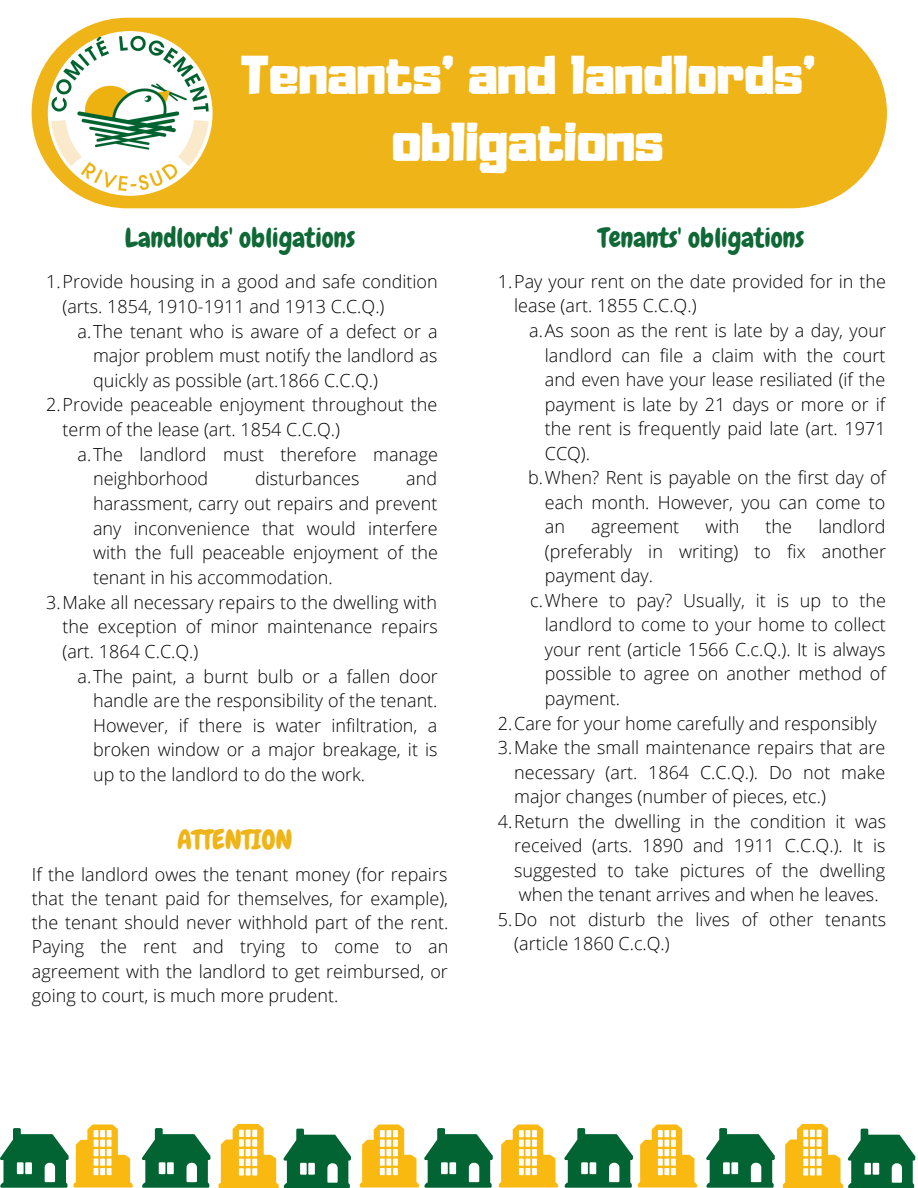
<style>
.page{position:relative;width:918px;height:1188px;background:#fff}
.page>*{position:absolute;margin:0;border:0;box-sizing:border-box;transform-origin:0 0}
.t1{font:48px/66.9px "Adumu";color:#fff;text-align:center}
.t2{font:27px "Chewy";color:#0f6836}
.t3{font:27px "Chewy";color:#efb418}
.t4{font:300 18px/24.2px "Open Sans";color:#000}
</style>
<div class="page">
<div style="left:32px;top:18px;width:855px;height:190px;background:#efb418"></div>
<img style="left:48px;top:31px;width:165px;height:165px">
<svg style="left:0;top:1124px;width:133px;height:64px"></svg>
<svg style="left:142px;top:1128px;width:68px;height:60px"></svg>
<svg style="left:218px;top:1124px;width:133px;height:64px"></svg>
<svg style="left:360px;top:1124px;width:133px;height:64px"></svg>
<svg style="left:499px;top:1124px;width:59px;height:63px"></svg>
<svg style="left:564px;top:1124px;width:133px;height:64px"></svg>
<svg style="left:706px;top:1128px;width:69px;height:60px"></svg>
<svg style="left:783px;top:1124px;width:132px;height:64px"></svg>
<h1 class="t1" style="left:241px;top:46px;width:576px">Tenants' and landlords' obligations</h1>
<h2 class="t2" style="left:125px;top:221px;width:232px">Landlords' obligations</h2>
<p class="t4" style="left:62px;top:269px;width:377px;line-height:24.6px;text-indent:-16px">1.Provide housing in a good and safe condition (arts. 1854, 1910-1911 and 1913 C.C.Q.)</p>
<p class="t4" style="left:78px;top:318px;width:362px">a.The tenant who is aware of a defect or a</p>
<p class="t4" style="left:93px;top:343px;width:346px">major problem must notify the landlord as</p>
<p class="t4" style="left:93px;top:368px;width:286px">quickly as possible (art.1866 C.C.Q.)</p>
<p class="t4" style="left:46px;top:392px;width:393px">2.Provide peaceable enjoyment throughout the</p>
<p class="t4" style="left:62px;top:417px;width:279px">term of the lease (art. 1854 C.C.Q.)</p>
<p class="t4" style="left:78px;top:442px;width:362px">a.The landlord must therefore manage</p>
<p class="t4" style="left:93px;top:466px;width:117px">neighborhood</p>
<p class="t4" style="left:255px;top:466px;width:106px">disturbances</p>
<p class="t4" style="left:406px;top:466px;width:32px">and</p>
<p class="t4" style="left:93px;top:491px;width:346px">harassment, carry out repairs and prevent</p>
<p class="t4" style="left:93px;top:516px;width:346px">any inconvenience that would interfere</p>
<p class="t4" style="left:93px;top:540px;width:346px">with the full peaceable enjoyment of the</p>
<p class="t4" style="left:93px;top:565px;width:241px">tenant in his accommodation.</p>
<p class="t4" style="left:46px;top:590px;width:392px">3.Make all necessary repairs to the dwelling with</p>
<p class="t4" style="left:62px;top:614px;width:377px">the exception of minor maintenance repairs</p>
<p class="t4" style="left:62px;top:639px;width:137px">(art. 1864 C.C.Q.)</p>
<p class="t4" style="left:78px;top:663px;width:362px">a.The paint, a burnt bulb or a fallen door</p>
<p class="t4" style="left:93px;top:688px;width:346px">handle are the responsibility of the tenant.</p>
<p class="t4" style="left:93px;top:713px;width:346px">However, if there is water infiltration, a</p>
<p class="t4" style="left:93px;top:737px;width:346px">broken window or a major breakage, it is</p>
<p class="t4" style="left:93px;top:762px;width:274px">up to the landlord to do the work.</p>
<h2 class="t3" style="left:177px;top:822px;width:117px">ATTENTION</h2>
<p class="t4" style="left:32px;top:862px;width:418px;text-align:justify">If the landlord owes the tenant money (for repairs that the tenant paid for themselves, for example), the tenant should never withhold part of the rent.<br>Paying the rent and trying to come to an agreement with the landlord to get reimbursed, or going to court, is much more prudent.</p>
<h2 class="t2" style="left:599px;top:221px;width:207px">Tenants' obligations</h2>
<p class="t4" style="left:514px;top:269px;width:373px;line-height:24.6px;text-indent:-16px">1.Pay your rent on the date provided for in the lease (art. 1855 C.C.Q.)</p>
<p class="t4" style="left:529px;top:318px;width:358px">a.As soon as the rent is late by a day, your</p>
<p class="t4" style="left:545px;top:342px;width:342px">landlord can file a claim with the court</p>
<p class="t4" style="left:545px;top:367px;width:342px">and even have your lease resiliated (if the</p>
<p class="t4" style="left:545px;top:392px;width:342px">payment is late by 21 days or more or if</p>
<p class="t4" style="left:545px;top:416px;width:342px">the rent is frequently paid late (art. 1971</p>
<p class="t4" style="left:545px;top:441px;width:47px">CCQ).</p>
<p class="t4" style="left:528px;top:465px;width:359px">b.When? Rent is payable on the first day of</p>
<p class="t4" style="left:545px;top:490px;width:342px">each month. However, you can come to</p>
<p class="t4" style="left:545px;top:514px;width:22px">an</p>
<p class="t4" style="left:591px;top:514px;width:90px">agreement</p>
<p class="t4" style="left:706px;top:514px;width:35px">with</p>
<p class="t4" style="left:766px;top:514px;width:28px">the</p>
<p class="t4" style="left:818px;top:514px;width:69px">landlord</p>
<p class="t4" style="left:545px;top:539px;width:343px">(preferably in writing) to fix another</p>
<p class="t4" style="left:545px;top:563px;width:110px">payment day.</p>
<p class="t4" style="left:530px;top:588px;width:357px">c.Where to pay? Usually, it is up to the</p>
<p class="t4" style="left:545px;top:612px;width:343px">landlord to come to your home to collect</p>
<p class="t4" style="left:545px;top:637px;width:342px">your rent (article 1566 C.c.Q.). It is always</p>
<p class="t4" style="left:545px;top:661px;width:343px">possible to agree on another method of</p>
<p class="t4" style="left:545px;top:686px;width:77px">payment.</p>
<p class="t4" style="left:498px;top:710px;width:380px">2.Care for your home carefully and responsibly</p>
<p class="t4" style="left:498px;top:735px;width:389px">3.Make the small maintenance repairs that are</p>
<p class="t4" style="left:514px;top:760px;width:373px">necessary (art. 1864 C.C.Q.). Do not make</p>
<p class="t4" style="left:514px;top:784px;width:313px">major changes (number of pieces, etc.)</p>
<p class="t4" style="left:498px;top:809px;width:390px">4.Return the dwelling in the condition it was</p>
<p class="t4" style="left:514px;top:833px;width:373px">received (arts. 1890 and 1911 C.C.Q.). It is</p>
<p class="t4" style="left:514px;top:858px;width:373px">suggested to take pictures of the dwelling</p>
<p class="t4" style="left:519px;top:882px;width:361px">when the tenant arrives and when he leaves.</p>
<p class="t4" style="left:498px;top:907px;width:390px">5.Do not disturb the lives of other tenants</p>
<p class="t4" style="left:514px;top:931px;width:157px">(article 1860 C.c.Q.)</p>
</div>
